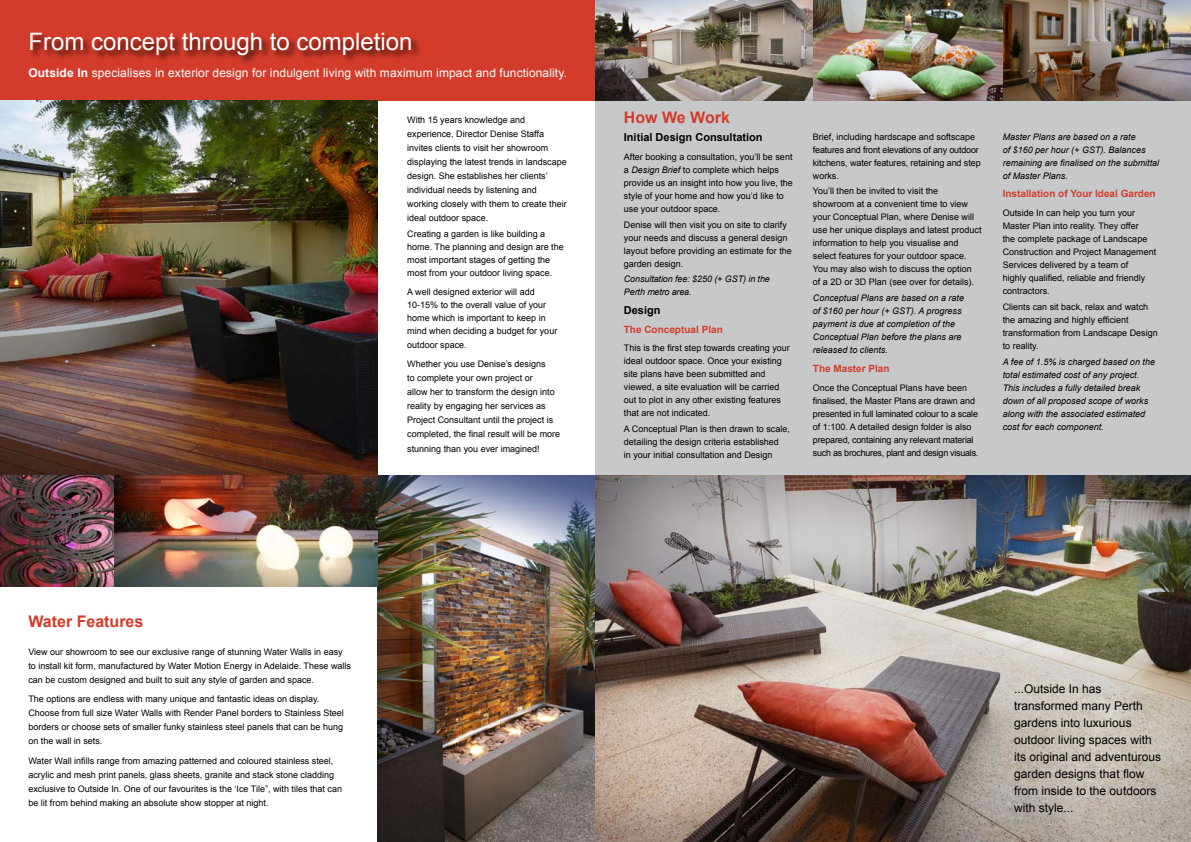
<style>
.page{position:relative;width:1191px;height:842px;background:#fff}
.page>*{position:absolute;margin:0;border:0;box-sizing:border-box;transform-origin:0 0}
.t1{font:24px "Arial";color:#fff}
.t2{font:700 16px "Arial";color:#d33b2a}
.t3{font:12px/17px "Arial";color:#000}
.t4{font:12px "Arial";letter-spacing:.01em;color:#fff}
.t5{font:700 11px "Arial";color:#000}
.t6{font:700 10px "Arial";color:#d33b2a}
.t7{font:9px/13px "Arial";color:#000}
.t8{font:italic 9px/13px "Arial";color:#000}
.t9{font:9px/13px "Arial";letter-spacing:-.02em;color:#000}
.s1{font-weight:700}
.s2{font-style:italic}
.s3{font-style:normal}
</style>
<div class="page">
<div style="left:595px;top:0;width:596px;height:829px;background:#c6c8ca"></div>
<div style="left:0;top:0;width:595px;height:101px;background:#d33b2a"></div>
<img style="left:0;top:101px;width:377px;height:486px">
<img style="left:377px;top:475px;width:814px;height:367px">
<img style="left:595px;top:0;width:596px;height:101px">
<div style="left:29px;top:32px;width:569px;height:50px;background:#000;opacity:.75"></div>
<h1 class="t1" style="left:28px;top:26px;width:386px">From concept through to completion</h1>
<h3 class="t4" style="left:28px;top:65px;width:540px"><span class="s1">Outside In</span> specialises in exterior design for indulgent living with maximum impact and functionality.</h3>
<p class="t7" style="left:407px;top:113px;width:161px;line-height:14px">With 15 years knowledge and experience, Director Denise Staffa invites clients to visit her showroom displaying the latest trends in landscape design. She establishes her clients’ individual needs by listening and working closely with them to create their ideal outdoor space.</p>
<p class="t7" style="left:407px;top:227px;width:158px">Creating a garden is like building a home. The planning and design are the most important stages of getting the most from your outdoor living space.</p>
<p class="t7" style="left:407px;top:285px;width:152px">A well designed exterior will add 10-15% to the overall value of your home which is important to keep in mind when deciding a budget for your</p>
<p class="t7" style="left:407px;top:335px;width:140px;line-height:19.7px">outdoor space.<br>Whether you use Denise’s designs</p>
<p class="t7" style="left:407px;top:371px;width:155px;line-height:14.1px">to complete your own project or<br>allow her to transform the design into reality by engaging her services as Project Consultant until the project is completed, the final result will be more stunning than you ever imagined!</p>
<h2 class="t2" style="left:624px;top:107px;width:108px">How We Work</h2>
<p class="t5" style="left:624px;top:130px;width:140px">Initial Design Consultation</p>
<p class="t7" style="left:624px;top:150px;width:171px">After booking a consultation, you’ll be sent a <span class="s2">Design Brief</span> to complete which helps provide us an insight into how you live, the style of your home and how you’d like to use your outdoor space.</p>
<p class="t7" style="left:624px;top:218px;width:170px">Denise will then visit you on site to clarify your needs and discuss a general design layout before providing an estimate for the garden design.</p>
<p class="t8" style="left:624px;top:273px;width:148px">Consultation fee: $250 (+ GST) in the<br>Perth metro area.</p>
<p class="t5" style="left:624px;top:303px;width:38px">Design</p>
<p class="t6" style="left:624px;top:323px;width:100px">The Conceptual Plan</p>
<p class="t7" style="left:624px;top:342px;width:168px">This is the first step towards creating your ideal outdoor space. Once your existing site plans have been submitted and viewed, a site evaluation will be carried out to plot in any other existing features that are not indicated.</p>
<p class="t7" style="left:624px;top:423px;width:168px">A Conceptual Plan is then drawn to scale, detailing the design criteria established<br>in your initial consultation and Design</p>
<p class="t7" style="left:813px;top:130px;width:169px">Brief, including hardscape and softscape features and front elevations of any outdoor kitchens, water features, retaining and step works.</p>
<p class="t7" style="left:813px;top:185px;width:170px">You’ll then be invited to visit the showroom at a convenient time to view your Conceptual Plan, where Denise will use her unique displays and latest product information to help you visualise and select features for your outdoor space.<br>You may also wish to discuss the option<br>of a 2D or 3D Plan (see over for details).</p>
<p class="t8" style="left:813px;top:292px;width:153px">Conceptual Plans are based on a rate of $160 per hour (+ GST). A progress payment is due at completion of the<br>Conceptual Plan before the plans are released to clients.</p>
<p class="t6" style="left:813px;top:362px;width:78px">The Master Plan</p>
<p class="t9" style="left:813px;top:381px;width:167px">Once the Conceptual Plans have been finalised, the Master Plans are drawn and presented in full laminated colour to a scale of 1:100. A detailed design folder is also prepared, containing any relevant material such as brochures, plant and design visuals.</p>
<p class="t8" style="left:1002px;top:130px;width:158px">Master Plans are based on a rate<br>of $160 per hour (+ GST). Balances remaining are finalised on the submittal of Master Plans<span class="s3">.</span></p>
<p class="t6" style="left:1002px;top:187px;width:154px">Installation of Your Ideal Garden</p>
<p class="t7" style="left:1002px;top:206px;width:155px">Outside In can help you turn your<br>Master Plan into reality. They offer<br>the complete package of Landscape<br>Construction and Project Management<br>Services delivered by a team of<br>highly qualified, reliable and friendly contractors.</p>
<p class="t7" style="left:1002px;top:300px;width:157px">Clients can sit back, relax and watch the amazing and highly efficient transformation from Landscape Design to reality.</p>
<p class="t8" style="left:1002px;top:355px;width:154px">A fee of 1.5% is charged based on the total estimated cost of any project.<br>This includes a fully detailed break down of all proposed scope of works along with the associated estimated cost for each component.</p>
<h2 class="t2" style="left:28px;top:611px;width:116px">Water Features</h2>
<p class="t7" style="left:28px;top:645px;width:324px;line-height:14px">View our showroom to see our exclusive range of stunning Water Walls in easy to install kit form, manufactured by Water Motion Energy in Adelaide. These walls can be custom designed and built to suit any style of garden and space.</p>
<p class="t7" style="left:28px;top:692px;width:317px;line-height:14px">The options are endless with many unique and fantastic ideas on display.<br>Choose from full size Water Walls with Render Panel borders to Stainless Steel borders or choose sets of smaller funky stainless steel panels that can be hung on the wall in sets.</p>
<p class="t7" style="left:28px;top:754px;width:315px;line-height:14px">Water Wall infills range from amazing patterned and coloured stainless steel, acrylic and mesh print panels, glass sheets, granite and stack stone cladding exclusive to Outside In. One of our favourites is the ‘Ice Tile”, with tiles that can be lit from behind making an absolute show stopper at night.</p>
<h3 class="t3" style="left:1014px;top:680px;width:148px">...Outside In has transformed many Perth gardens into luxurious outdoor living spaces with its original and adventurous garden designs that flow from inside to the outdoors with style...</h3>
</div>
